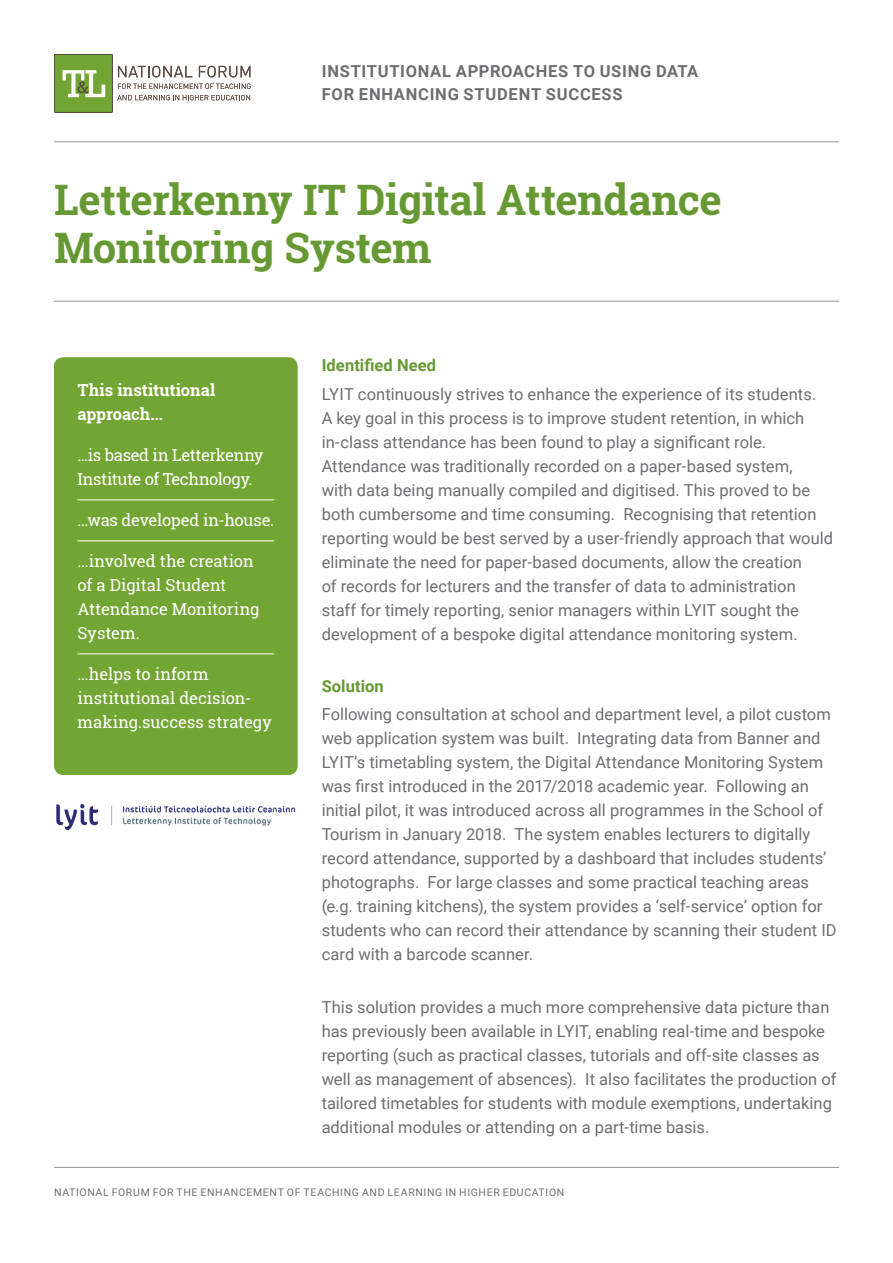
<style>
.page{position:relative;width:893px;height:1263px;background:#fff}
.page>*{position:absolute;margin:0;border:0;box-sizing:border-box;transform-origin:0 0}
.t1{font:700 42px/48px "Roboto Slab";letter-spacing:-.01em;color:#693}
.t2{font:16.5px/24px "Roboto";color:#6d6e71}
.t3{font:16.5px/24px "Roboto Slab";letter-spacing:-.01em;color:#fff}
.t4{font:700 16.5px/22.5px "Roboto";letter-spacing:.045em;color:#6d6e71}
.t5{font:700 16.5px/24px "Roboto Slab";color:#fff}
.t6{font:700 16.5px "Roboto";letter-spacing:.005em;color:#693}
.t7{font:10.5px "Roboto";letter-spacing:.06em;color:#6d6e71}
</style>
<div class="page">
<hr style="left:54px;top:1167px;width:785px;height:1px;background:#939598">
<hr style="left:54px;top:142px;width:785px;height:1px;background:#939598">
<hr style="left:54px;top:301px;width:785px;height:1px;background:#939598">
<div style="left:54px;top:357px;width:244px;height:418px;background:#73a534;border-radius:9px"></div>
<hr style="left:77px;top:500px;width:197px;height:1px;background:#fff">
<hr style="left:77px;top:541px;width:197px;height:1px;background:#fff">
<hr style="left:77px;top:654px;width:197px;height:1px;background:#fff">
<img style="left:56px;top:804px;width:240px;height:25px">
<div style="left:54px;top:54px;width:58px;height:58px;background:#73a534"></div>
<div style="left:54px;top:54px;width:59px;height:59px;border:1px solid #5a4a42"></div>
<svg style="left:63px;top:70px;width:42px;height:27px"></svg>
<svg style="left:118px;top:84px;width:133px;height:5px"></svg>
<svg style="left:117px;top:95px;width:133px;height:5px"></svg>
<svg style="left:118px;top:66px;width:74px;height:11px"></svg>
<svg style="left:199px;top:66px;width:51px;height:11px"></svg>
<p class="t4" style="left:322px;top:60px;width:378px">INSTITUTIONAL APPROACHES TO USING DATA<br>FOR ENHANCING STUDENT SUCCESS</p>
<h1 class="t1" style="left:54px;top:175px;width:669px">Letterkenny IT Digital Attendance<br>Monitoring System</h1>
<p class="t5" style="left:77px;top:377px;width:139px">This institutional approach...</p>
<p class="t3" style="left:77px;top:442px;width:188px">...is based in Letterkenny<br>Institute of Technology.</p>
<p class="t3" style="left:77px;top:507px;width:198px">...was developed in-house.</p>
<p class="t3" style="left:77px;top:548px;width:183px">...involved the creation of a Digital Student<br>Attendance Monitoring<br>System.</p>
<p class="t3" style="left:77px;top:661px;width:196px">...helps to inform institutional decision&shy;making.success strategy</p>
<p class="t6" style="left:322px;top:354px;width:116px">Identified Need</p>
<p class="t2" style="left:322px;top:381px;width:513px">LYIT continuously strives to enhance the experience of its students.<br>A key goal in this process is to improve student retention, in which in-class attendance has been found to play a significant role.<br>Attendance was traditionally recorded on a paper-based system,<br>with data being manually compiled and digitised. This proved to be both cumbersome and time consuming. Recognising that retention reporting would be best served by a user-friendly approach that would eliminate the need for paper-based documents, allow the creation<br>of records for lecturers and the transfer of data to administration staff for timely reporting, senior managers within LYIT sought the development of a bespoke digital attendance monitoring system.</p>
<p class="t6" style="left:322px;top:675px;width:64px">Solution</p>
<p class="t2" style="left:322px;top:702px;width:517px">Following consultation at school and department level, a pilot custom web application system was built. Integrating data from Banner and LYIT’s timetabling system, the Digital Attendance Monitoring System was first introduced in the 2017/2018 academic year. Following an initial pilot, it was introduced across all programmes in the School of Tourism in January 2018. The system enables lecturers to digitally record attendance, supported by a dashboard that includes students’ photographs. For large classes and some practical teaching areas (e.g. training kitchens), the system provides a ‘self-service’ option for students who can record their attendance by scanning their student ID card with a barcode scanner.</p>
<p class="t2" style="left:322px;top:994px;width:516px">This solution provides a much more comprehensive data picture than has previously been available in LYIT, enabling real-time and bespoke reporting (such as practical classes, tutorials and off-site classes as well as management of absences). It also facilitates the production of tailored timetables for students with module exemptions, undertaking additional modules or attending on a part-time basis.</p>
<p class="t7" style="left:54px;top:1185px;width:512px">NATIONAL FORUM FOR THE ENHANCEMENT OF TEACHING AND LEARNING IN HIGHER EDUCATION</p>
</div>
